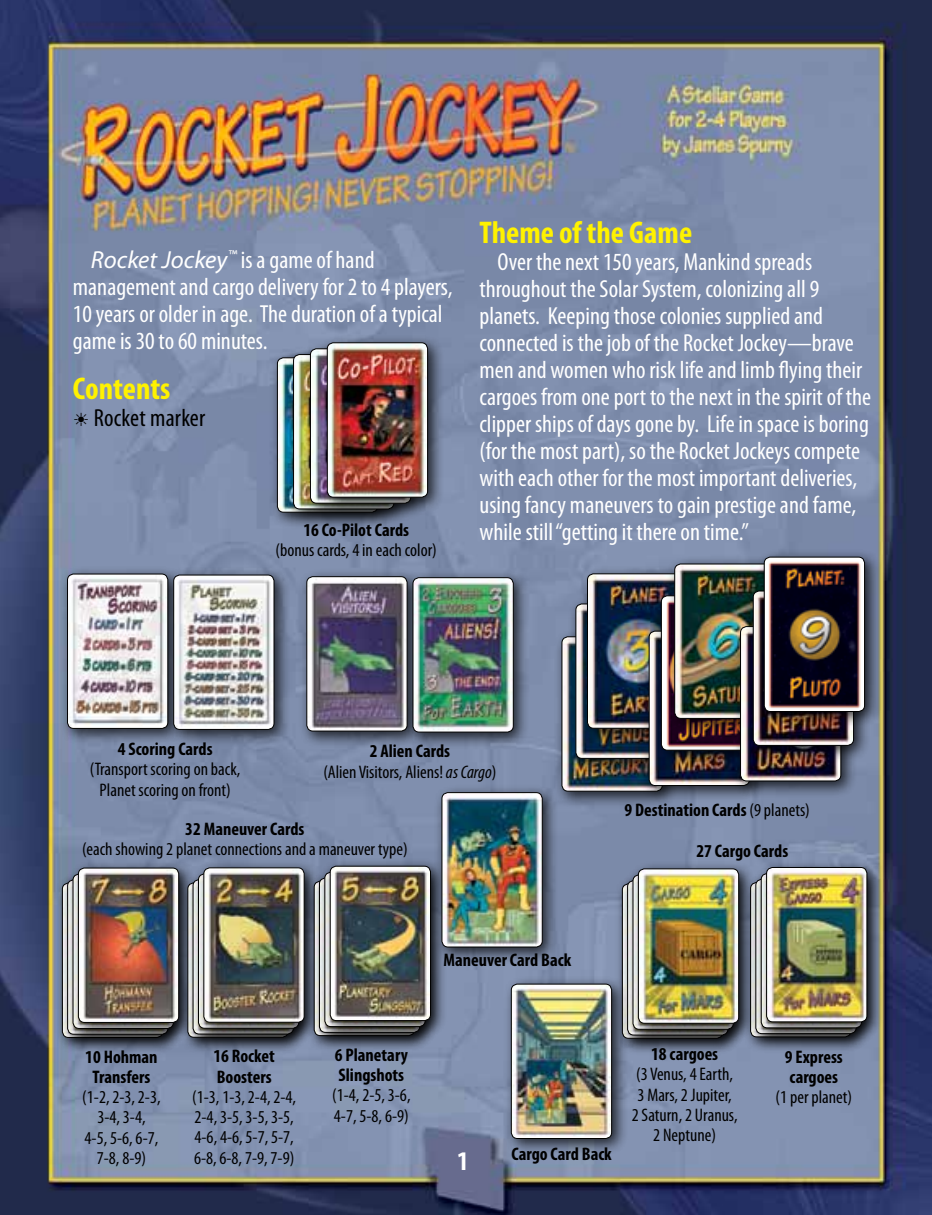
<style>
.page{position:relative;width:932px;height:1215px;background:#fff}
.page>*{position:absolute;margin:0;border:0;box-sizing:border-box;transform-origin:0 0}
.t1{font:700 condensed 31.5px "Myriad Pro";color:#fff200}
.t2{font:700 condensed 27px "Myriad Pro";color:#fff}
.t3{font:condensed 24.75px/27px "Myriad Pro";color:#fff}
.t4{font:condensed 24.75px "Myriad Pro";letter-spacing:.01em;color:#000}
.t5{font:condensed 18.22px/20.2px "Myriad Pro";color:#000;text-align:center}
.t6{font:700 condensed 18.22px/20.2px "Myriad Pro";color:#000}
.s1{font-style:italic;font-stretch:normal}
.s2{font-weight:700}
.s3{font-style:italic}
.s4{font-weight:400}
</style>
<div class="page">
<img style="left:0;top:0;width:931px;height:1215px">
<div style="left:553px;top:629px;width:126px;height:179px;background:#000;opacity:.75"></div>
<img style="left:562px;top:637px;width:79px;height:154px">
<div style="left:561px;top:636px;width:101px;height:155px;border:1px solid #000;border-radius:6px"></div>
<div style="left:567px;top:596px;width:126px;height:180px;background:#000;opacity:.75"></div>
<img style="left:576px;top:604px;width:65px;height:154px">
<div style="left:575px;top:604px;width:101px;height:155px;border:1px solid #000;border-radius:6px"></div>
<div style="left:579px;top:566px;width:126px;height:179px;background:#000;opacity:.75"></div>
<img style="left:587px;top:574px;width:79px;height:154px">
<div style="left:587px;top:574px;width:101px;height:155px;border:1px solid #000;border-radius:6px"></div>
<div style="left:641px;top:623px;width:125px;height:180px;background:#000;opacity:.75"></div>
<img style="left:649px;top:631px;width:83px;height:155px">
<div style="left:649px;top:631px;width:100px;height:155px;border:1px solid #000;border-radius:6px"></div>
<div style="left:653px;top:588px;width:125px;height:179px;background:#000;opacity:.75"></div>
<img style="left:661px;top:596px;width:71px;height:154px">
<div style="left:661px;top:595px;width:101px;height:155px;border:1px solid #000;border-radius:6px"></div>
<div style="left:666px;top:556px;width:126px;height:180px;background:#000;opacity:.75"></div>
<img style="left:674px;top:564px;width:82px;height:154px">
<div style="left:674px;top:564px;width:101px;height:155px;border:1px solid #000;border-radius:6px"></div>
<div style="left:732px;top:618px;width:126px;height:180px;background:#000;opacity:.75"></div>
<img style="left:740px;top:627px;width:100px;height:154px">
<div style="left:740px;top:626px;width:101px;height:155px;border:1px solid #000;border-radius:6px"></div>
<div style="left:745px;top:583px;width:125px;height:180px;background:#000;opacity:.75"></div>
<img style="left:753px;top:591px;width:100px;height:154px">
<div style="left:753px;top:591px;width:100px;height:155px;border:1px solid #000;border-radius:6px"></div>
<div style="left:756px;top:549px;width:125px;height:180px;background:#000;opacity:.75"></div>
<img style="left:764px;top:557px;width:100px;height:155px">
<div style="left:764px;top:557px;width:100px;height:155px;border:1px solid #000;border-radius:6px"></div>
<div style="left:747px;top:871px;width:126px;height:180px;background:#000;opacity:.75"></div>
<div style="left:753px;top:865px;width:125px;height:180px;background:#000;opacity:.75"></div>
<div style="left:758px;top:859px;width:126px;height:180px;background:#000;opacity:.75"></div>
<img style="left:766px;top:867px;width:100px;height:155px">
<div style="left:766px;top:867px;width:101px;height:155px;border:1px solid #000;border-radius:6px"></div>
<div style="left:614px;top:876px;width:125px;height:180px;background:#8291af"></div>
<div style="left:619px;top:872px;width:126px;height:180px;background:#000;opacity:.75"></div>
<div style="left:624px;top:867px;width:126px;height:180px;background:#000;opacity:.75"></div>
<div style="left:630px;top:861px;width:125px;height:180px;background:#000;opacity:.75"></div>
<img style="left:638px;top:869px;width:100px;height:154px">
<div style="left:638px;top:869px;width:101px;height:155px;border:1px solid #000;border-radius:6px"></div>
<div style="left:54px;top:875px;width:126px;height:180px;background:#798aaa"></div>
<div style="left:59px;top:872px;width:126px;height:179px;background:#000;opacity:.75"></div>
<div style="left:65px;top:866px;width:125px;height:180px;background:#000;opacity:.75"></div>
<div style="left:70px;top:860px;width:126px;height:180px;background:#000;opacity:.75"></div>
<img style="left:78px;top:868px;width:101px;height:154px">
<div style="left:78px;top:868px;width:101px;height:155px;border:1px solid #000;border-radius:6px"></div>
<div style="left:180px;top:875px;width:125px;height:180px;background:#000;opacity:.75"></div>
<div style="left:185px;top:871px;width:125px;height:180px;background:#000;opacity:.75"></div>
<div style="left:190px;top:866px;width:126px;height:180px;background:#000;opacity:.75"></div>
<div style="left:196px;top:860px;width:125px;height:179px;background:#000;opacity:.75"></div>
<img style="left:204px;top:868px;width:100px;height:154px">
<div style="left:203px;top:868px;width:101px;height:155px;border:1px solid #000;border-radius:6px"></div>
<div style="left:306px;top:873px;width:125px;height:180px;background:#000;opacity:.75"></div>
<div style="left:311px;top:870px;width:126px;height:180px;background:#000;opacity:.75"></div>
<div style="left:316px;top:864px;width:126px;height:180px;background:#000;opacity:.75"></div>
<div style="left:322px;top:858px;width:125px;height:180px;background:#000;opacity:.75"></div>
<img style="left:330px;top:866px;width:100px;height:155px">
<div style="left:330px;top:866px;width:101px;height:155px;border:1px solid #000;border-radius:6px"></div>
<div style="left:59px;top:566px;width:126px;height:180px;background:#000;opacity:.75"></div>
<img style="left:67px;top:574px;width:98px;height:154px">
<div style="left:67px;top:574px;width:101px;height:155px;border:1px solid #000;border-radius:6px"></div>
<div style="left:165px;top:567px;width:126px;height:180px;background:#000;opacity:.75"></div>
<img style="left:174px;top:575px;width:100px;height:154px">
<div style="left:173px;top:575px;width:101px;height:155px;border:1px solid #000;border-radius:6px"></div>
<div style="left:269px;top:350px;width:126px;height:179px;background:#000;opacity:.75"></div>
<img style="left:277px;top:358px;width:8px;height:154px">
<div style="left:277px;top:358px;width:101px;height:155px;border:1px solid #000;border-radius:6px"></div>
<div style="left:285px;top:346px;width:126px;height:180px;background:#000;opacity:.75"></div>
<img style="left:293px;top:355px;width:9px;height:154px">
<div style="left:293px;top:354px;width:101px;height:155px;border:1px solid #000;border-radius:6px"></div>
<div style="left:302px;top:341px;width:126px;height:179px;background:#000;opacity:.75"></div>
<img style="left:310px;top:349px;width:9px;height:154px">
<div style="left:310px;top:348px;width:101px;height:155px;border:1px solid #000;border-radius:6px"></div>
<div style="left:319px;top:335px;width:125px;height:179px;background:#000;opacity:.75"></div>
<img style="left:327px;top:343px;width:100px;height:154px">
<div style="left:327px;top:342px;width:101px;height:155px;border:1px solid #000;border-radius:6px"></div>
<div style="left:298px;top:568px;width:126px;height:180px;background:#000;opacity:.75"></div>
<img style="left:307px;top:577px;width:98px;height:154px">
<div style="left:306px;top:576px;width:101px;height:155px;border:1px solid #000;border-radius:6px"></div>
<div style="left:405px;top:570px;width:125px;height:179px;background:#000;opacity:.75"></div>
<img style="left:413px;top:578px;width:100px;height:154px">
<div style="left:412px;top:577px;width:101px;height:155px;border:1px solid #000;border-radius:6px"></div>
<div style="left:434px;top:784px;width:125px;height:180px;background:#000;opacity:.75"></div>
<img style="left:442px;top:793px;width:100px;height:154px">
<div style="left:441px;top:792px;width:101px;height:155px;border:1px solid #000;border-radius:6px"></div>
<div style="left:503px;top:976px;width:125px;height:180px;background:#000;opacity:.75"></div>
<img style="left:511px;top:984px;width:100px;height:155px">
<div style="left:511px;top:984px;width:101px;height:155px;border:1px solid #000;border-radius:6px"></div>
<p class="t3" style="left:73px;top:246px;width:381px;text-indent:18px"><span class="s1">Rocket Jockey</span><sup>™</sup> is a game of hand management and cargo delivery for 2 to 4 players, 10 years or older in age. The duration of a typical game is 30 to 60 minutes.</p>
<p class="t1" style="left:73px;top:368px;width:99px">Contents</p>
<p class="t4" style="left:73px;top:403px;width:134px">☀ Rocket marker</p>
<p class="t6" style="left:303px;top:519px;width:107px">16 Co-Pilot Cards</p>
<p class="t5" style="left:275px;top:540px;width:163px">(bonus cards, 4 in each color)</p>
<p class="t1" style="left:479px;top:213px;width:214px">Theme of the Game</p>
<p class="t3" style="left:479px;top:248px;width:393px;text-indent:18px">Over the next 150 years, Mankind spreads throughout the Solar System, colonizing all 9 planets. Keeping those colonies supplied and connected is the job of the Rocket Jockey—brave men and women who risk life and limb flying their cargoes from one port to the next in the spirit of the clipper ships of days gone by. Life in space is boring (for the most part), so the Rocket Jockeys compete with each other for the most important deliveries, using fancy maneuvers to gain prestige and fame, while still “getting it there on time.”</p>
<p class="t6" style="left:118px;top:739px;width:96px">4 Scoring Cards</p>
<p class="t5" style="left:90px;top:759px;width:152px">(Transport scoring on back,<br>Planet scoring on front)</p>
<p class="t5" style="left:323px;top:741px;width:174px"><span class="s2">2 Alien Cards<br></span>(Alien Visitors, Aliens! <span class="s3">as Cargo</span>)</p>
<p class="t6" style="left:185px;top:819px;width:121px">32 Maneuver Cards</p>
<p class="t5" style="left:82px;top:839px;width:327px">(each showing 2 planet connections and a maneuver type)</p>
<p class="t6" style="left:624px;top:799px;width:187px">9 Destination Cards <span class="s4">(9 planets)</span></p>
<p class="t6" style="left:696px;top:841px;width:93px">27 Cargo Cards</p>
<p class="t6" style="left:85px;top:1046px;width:74px;text-align:center">10 Hohman<br>Transfers</p>
<p class="t5" style="left:82px;top:1087px;width:80px">(1-2, 2-3, 2-3,<br>3-4, 3-4,<br>4-5, 5-6, 6-7,<br>7-8, 8-9)</p>
<p class="t6" style="left:213px;top:1046px;width:63px">16 Rocket<br>Boosters</p>
<p class="t5" style="left:192px;top:1087px;width:105px;text-align:left">(1-3, 1-3, 2-4, 2-4,<br>2-4, 3-5, 3-5, 3-5,<br>4-6, 4-6, 5-7, 5-7,<br>6-8, 6-8, 7-9, 7-9)</p>
<p class="t6" style="left:335px;top:1044px;width:75px">6 Planetary<br>Slingshots</p>
<p class="t5" style="left:332px;top:1085px;width:80px;text-align:left">(1-4, 2-5, 3-6,<br>4-7, 5-8, 6-9)</p>
<p class="t6" style="left:443px;top:950px;width:129px">Maneuver Card Back</p>
<p class="t2" style="left:457px;top:1144px;width:13px">1</p>
<p class="t2" style="left:459px;top:1150px;width:13px">1</p>
<p class="t6" style="left:511px;top:1144px;width:102px">Cargo Card Back</p>
<p class="t6" style="left:651px;top:1044px;width:69px">18 cargoes</p>
<p class="t5" style="left:631px;top:1064px;width:107px">(3 Venus, 4 Earth,<br>3 Mars, 2 Jupiter,<br>2 Saturn, 2 Uranus,<br>2 Neptune)</p>
<p class="t6" style="left:784px;top:1046px;width:59px">9 Express cargoes</p>
<p class="t5" style="left:775px;top:1087px;width:78px">(1 per planet)</p>
</div>
